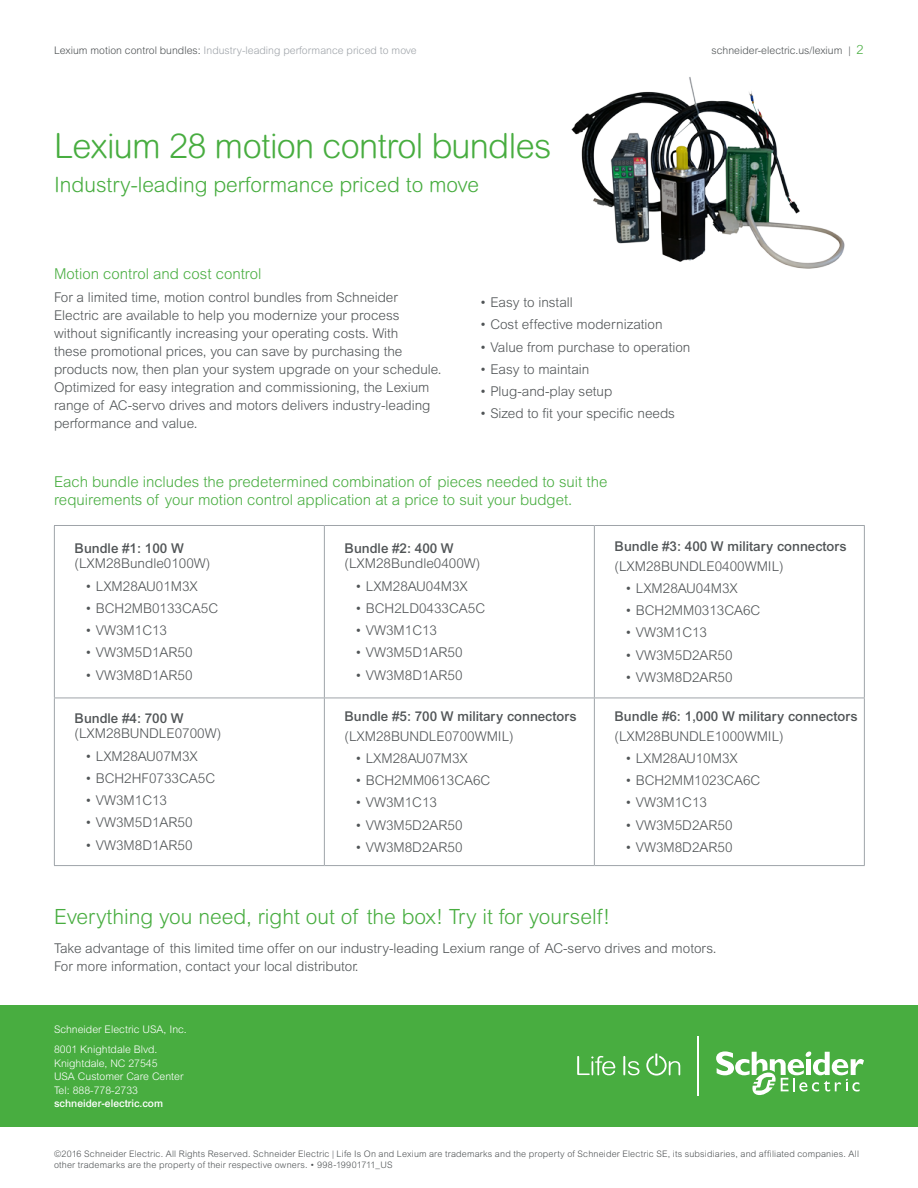
<style>
.page{position:relative;width:918px;height:1188px;background:#fff}
.page>*{position:absolute;margin:0;border:0;box-sizing:border-box;transform-origin:0 0}
.t1{font:300 34.5px "Arial Rounded MT Std";letter-spacing:-.02em;color:#48ad40}
.t2{font:300 21px "Arial MT Std";color:#48ad40}
.t3{font:300 21px "Arial Rounded MT Std";color:#48ad40}
.t4{font:300 15px/18px "Arial MT Std";color:#48ad40}
.t5{font:300 13.5px/18px "Arial MT Std";color:#505456}
.t6{font:500 13.5px "Arial MT Std";color:#505456}
.t7{font:300 10.5px/13.5px "Arial MT Std";color:#fff}
.t8{font:300 10.5px "Arial MT Std";color:#9fa4a9}
.t9{font:300 10.5px "Arial MT Std";color:#505456}
.t10{font:500 10.5px "Arial MT Std";color:#fff}
.t11{font:300 9px/10.5px "Arial MT Std";letter-spacing:.02em;color:#505456}
.s1{color:#505456}
.s2{font-size:12.75px;color:#48ad40}
</style>
<div class="page">
<hr style="left:54px;top:525px;width:270px;height:1px;background:#9fa4a9">
<hr style="left:54px;top:526px;width:1px;height:172px;background:#9fa4a9">
<hr style="left:324px;top:525px;width:270px;height:1px;background:#9fa4a9">
<hr style="left:324px;top:526px;width:1px;height:172px;background:#9fa4a9">
<hr style="left:594px;top:525px;width:271px;height:1px;background:#9fa4a9">
<hr style="left:594px;top:526px;width:1px;height:172px;background:#9fa4a9">
<hr style="left:864px;top:526px;width:1px;height:172px;background:#9fa4a9">
<hr style="left:54px;top:698px;width:270px;height:1px;background:#9fa4a9">
<hr style="left:54px;top:698px;width:1px;height:167px;background:#9fa4a9">
<hr style="left:324px;top:698px;width:270px;height:1px;background:#9fa4a9">
<hr style="left:324px;top:698px;width:1px;height:167px;background:#9fa4a9">
<hr style="left:594px;top:698px;width:271px;height:1px;background:#9fa4a9">
<hr style="left:594px;top:698px;width:1px;height:167px;background:#9fa4a9">
<hr style="left:864px;top:698px;width:1px;height:167px;background:#9fa4a9">
<hr style="left:54px;top:865px;width:270px;height:1px;background:#9fa4a9">
<hr style="left:324px;top:865px;width:270px;height:1px;background:#9fa4a9">
<hr style="left:594px;top:865px;width:271px;height:1px;background:#9fa4a9">
<div style="left:0;top:1006px;width:918px;height:121px;background:#48ad40"></div>
<svg style="left:577px;top:1056px;width:38px;height:19px"></svg>
<svg style="left:623px;top:1056px;width:17px;height:19px"></svg>
<svg style="left:646px;top:1054px;width:34px;height:22px"></svg>
<svg style="left:716px;top:1051px;width:148px;height:45px"></svg>
<hr style="left:698px;top:1036px;width:1px;height:60px;background:#fff">
<img style="left:571px;top:77px;width:274px;height:192px">
<p class="t8" style="left:54px;top:44px;width:364px"><span class="s1">Lexium motion control bundles:</span> Industry-leading performance priced to move</p>
<p class="t9" style="left:712px;top:44px;width:153px">schneider-electric.us/lexium | <span class="s2">2</span></p>
<h1 class="t1" style="left:54px;top:126px;width:499px">Lexium 28 motion control bundles</h1>
<h2 class="t3" style="left:54px;top:172px;width:427px">Industry-leading performance priced to move</h2>
<p class="t4" style="left:54px;top:265px;width:209px">Motion control and cost control</p>
<p class="t5" style="left:54px;top:288px;width:389px">For a limited time, motion control bundles from Schneider Electric are available to help you modernize your process without significantly increasing your operating costs. With<br>these promotional prices, you can save by purchasing the products now, then plan your system upgrade on your schedule.<br>Optimized for easy integration and commissioning, the Lexium range of AC-servo drives and motors delivers industry-leading performance and value.</p>
<p class="t5" style="left:480px;top:293px;width:95px">• Easy to install</p>
<p class="t5" style="left:480px;top:316px;width:184px">• Cost effective modernization</p>
<p class="t5" style="left:480px;top:338px;width:212px">• Value from purchase to operation</p>
<p class="t5" style="left:480px;top:360px;width:111px">• Easy to maintain</p>
<p class="t5" style="left:480px;top:382px;width:134px">• Plug-and-play setup</p>
<p class="t5" style="left:480px;top:405px;width:197px">• Sized to fit your specific needs</p>
<p class="t4" style="left:54px;top:473px;width:555px">Each bundle includes the predetermined combination of pieces needed to suit the requirements of your motion control application at a price to suit your budget.</p>
<p class="t6" style="left:75px;top:541px;width:111px">Bundle #1: 100 W</p>
<p class="t5" style="left:75px;top:555px;width:137px">(LXM28Bundle0100W)</p>
<p class="t5" style="left:85px;top:577px;width:114px">• LXM28AU01M3X</p>
<p class="t5" style="left:85px;top:599px;width:134px">• BCH2MB0133CA5C</p>
<p class="t5" style="left:85px;top:621px;width:83px">• VW3M1C13</p>
<p class="t5" style="left:85px;top:644px;width:109px">• VW3M5D1AR50</p>
<p class="t5" style="left:85px;top:666px;width:109px">• VW3M8D1AR50</p>
<p class="t6" style="left:75px;top:711px;width:111px">Bundle #4: 700 W</p>
<p class="t5" style="left:75px;top:725px;width:148px">(LXM28BUNDLE0700W)</p>
<p class="t5" style="left:85px;top:747px;width:114px">• LXM28AU07M3X</p>
<p class="t5" style="left:85px;top:769px;width:131px">• BCH2HF0733CA5C</p>
<p class="t5" style="left:85px;top:791px;width:83px">• VW3M1C13</p>
<p class="t5" style="left:85px;top:814px;width:109px">• VW3M5D1AR50</p>
<p class="t5" style="left:85px;top:836px;width:109px">• VW3M8D1AR50</p>
<p class="t6" style="left:345px;top:541px;width:111px">Bundle #2: 400 W</p>
<p class="t5" style="left:345px;top:555px;width:137px">(LXM28Bundle0400W)</p>
<p class="t5" style="left:355px;top:577px;width:114px">• LXM28AU04M3X</p>
<p class="t5" style="left:355px;top:599px;width:131px">• BCH2LD0433CA5C</p>
<p class="t5" style="left:355px;top:621px;width:83px">• VW3M1C13</p>
<p class="t5" style="left:355px;top:644px;width:109px">• VW3M5D1AR50</p>
<p class="t5" style="left:355px;top:666px;width:109px">• VW3M8D1AR50</p>
<p class="t6" style="left:345px;top:709px;width:234px">Bundle #5: 700 W military connectors</p>
<p class="t5" style="left:345px;top:727px;width:171px">(LXM28BUNDLE0700WMIL)</p>
<p class="t5" style="left:355px;top:749px;width:114px">• LXM28AU07M3X</p>
<p class="t5" style="left:355px;top:771px;width:137px">• BCH2MM0613CA6C</p>
<p class="t5" style="left:355px;top:794px;width:83px">• VW3M1C13</p>
<p class="t5" style="left:355px;top:816px;width:109px">• VW3M5D2AR50</p>
<p class="t5" style="left:355px;top:838px;width:109px">• VW3M8D2AR50</p>
<p class="t6" style="left:615px;top:539px;width:234px">Bundle #3: 400 W military connectors</p>
<p class="t5" style="left:615px;top:557px;width:171px">(LXM28BUNDLE0400WMIL)</p>
<p class="t5" style="left:625px;top:579px;width:114px">• LXM28AU04M3X</p>
<p class="t5" style="left:625px;top:601px;width:137px">• BCH2MM0313CA6C</p>
<p class="t5" style="left:625px;top:624px;width:83px">• VW3M1C13</p>
<p class="t5" style="left:625px;top:646px;width:109px">• VW3M5D2AR50</p>
<p class="t5" style="left:625px;top:668px;width:109px">• VW3M8D2AR50</p>
<p class="t6" style="left:615px;top:709px;width:244px">Bundle #6: 1,000 W military connectors</p>
<p class="t5" style="left:615px;top:727px;width:171px">(LXM28BUNDLE1000WMIL)</p>
<p class="t5" style="left:625px;top:749px;width:114px">• LXM28AU10M3X</p>
<p class="t5" style="left:625px;top:771px;width:137px">• BCH2MM1023CA6C</p>
<p class="t5" style="left:625px;top:794px;width:83px">• VW3M1C13</p>
<p class="t5" style="left:625px;top:816px;width:109px">• VW3M5D2AR50</p>
<p class="t5" style="left:625px;top:838px;width:109px">• VW3M8D2AR50</p>
<h2 class="t2" style="left:54px;top:905px;width:558px">Everything you need, right out of the box! Try it for yourself!</h2>
<p class="t5" style="left:54px;top:939px;width:664px">Take advantage of this limited time offer on our industry-leading Lexium range of AC-servo drives and motors.<br>For more information, contact your local distributor.</p>
<p class="t7" style="left:54px;top:1019px;width:134px;line-height:20.2px">Schneider Electric USA, Inc.<br>8001 Knightdale Blvd.</p>
<p class="t7" style="left:54px;top:1056px;width:131px">Knightdale, NC 27545<br>USA Customer Care Center<br>Tel: 888-778-2733</p>
<p class="t10" style="left:54px;top:1098px;width:111px">schneider-electric.com</p>
<p class="t11" style="left:54px;top:1149px;width:807px">©2016 Schneider Electric. All Rights Reserved. Schneider Electric | Life Is On and Lexium are trademarks and the property of Schneider Electric SE, its subsidiaries, and affiliated companies. All other trademarks are the property of their respective owners. • 998-19901711_US</p>
</div>
